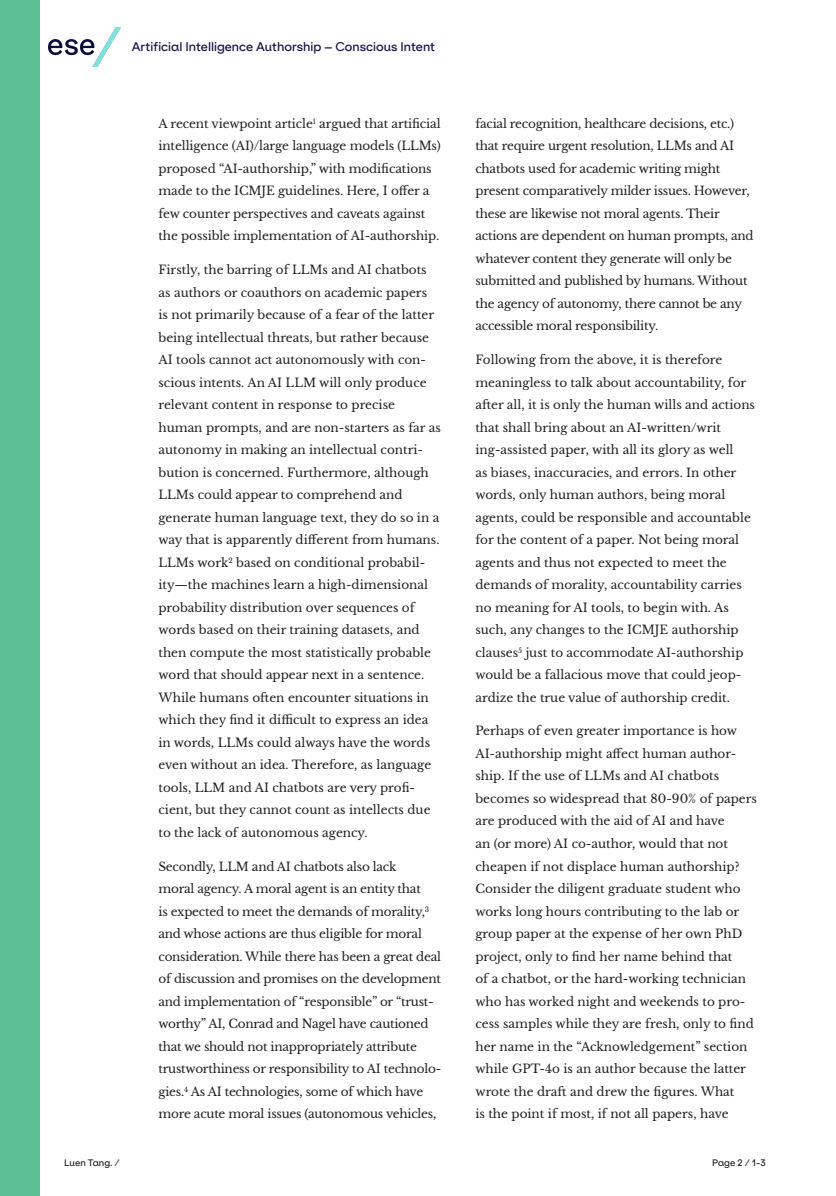
<style>
.page{position:relative;width:836px;height:1196px;background:#fff}
.page>*{position:absolute;margin:0;border:0;box-sizing:border-box;transform-origin:0 0}
.t1{font:12px/22.5px "Libre Baskerville";color:#231f20}
.t2{font:12px/22.5px "Libre Baskerville";letter-spacing:-.02em;color:#231f20}
.t3{font:500 12px "ES Klarheit Kurrent";color:#160f48}
.t4{font:500 9px "ES Klarheit Kurrent";color:#231f20}
</style>
<div class="page">
<img style="left:48px;top:28px;width:73px;height:39px">
<div style="left:0;top:0;width:39px;height:1196px;background:#5dc094"></div>
<p class="t3" style="left:132px;top:37px;width:305px">Artificial Intelligence Authorship – Conscious Intent</p>
<p class="t1" style="left:158px;top:112px;width:284px">A recent viewpoint article<sup>1</sup> argued that artificial intelligence (AI)/large language models (LLMs) proposed “AI-authorship,” with modifications made to the ICMJE guidelines. Here, I offer a few counter perspectives and caveats against the possible implementation of AI-authorship.</p>
<p class="t1" style="left:158px;top:258px;width:284px">Firstly, the barring of LLMs and AI chatbots as authors or coauthors on academic papers<br>is not primarily because of a fear of the latter being intellectual threats, but rather because AI tools cannot act autonomously with con&shy;scious intents. An AI LLM will only produce relevant content in response to precise human prompts, and are non-starters as far as autonomy in making an intellectual contri&shy;bution is concerned. Furthermore, although LLMs could appear to comprehend and generate human language text, they do so in a way that is apparently different from humans.<br>LLMs work<sup>2</sup> based on conditional probabil&shy;ity—the machines learn a high-dimensional probability distribution over sequences of words based on their training datasets, and then compute the most statistically probable word that should appear next in a sentence.<br>While humans often encounter situations in which they find it difficult to express an idea in words, LLMs could always have the words even without an idea. Therefore, as language tools, LLM and AI chatbots are very profi&shy;cient, but they cannot count as intellects due to the lack of autonomous agency.</p>
<p class="t2" style="left:158px;top:855px;width:284px">Secondly, LLM and AI chatbots also lack<br>moral agency. A moral agent is an entity that<br>is expected to meet the demands of morality,<sup>3 </sup>and whose actions are thus eligible for moral consideration. While there has been a great deal of discussion and promises on the development and implementation of “responsible” or “trust&shy;worthy” AI, Conrad and Nagel have cautioned that we should not inappropriately attribute trustworthiness or responsibility to AI technolo&shy;gies.<sup>4</sup> As AI technologies, some of which have more acute moral issues (autonomous vehicles,</p>
<p class="t2" style="left:475px;top:112px;width:280px">facial recognition, healthcare decisions, etc.) that require urgent resolution, LLMs and AI chatbots used for academic writing might present comparatively milder issues. However, these are likewise not moral agents. Their actions are dependent on human prompts, and whatever content they generate will only be submitted and published by humans. Without the agency of autonomy, there cannot be any accessible moral responsibility.</p>
<p class="t1" style="left:475px;top:348px;width:281px">Following from the above, it is therefore meaningless to talk about accountability, for after all, it is only the human wills and actions that shall bring about an AI-written/writ ing-assisted paper, with all its glory as well<br>as biases, inaccuracies, and errors. In other words, only human authors, being moral agents, could be responsible and accountable for the content of a paper. Not being moral agents and thus not expected to meet the demands of morality, accountability carries no meaning for AI tools, to begin with. As such, any changes to the ICMJE authorship clauses<sup>5</sup> just to accommodate AI-authorship would be a fallacious move that could jeop&shy;ardize the true value of authorship credit.</p>
<p class="t1" style="left:475px;top:720px;width:283px">Perhaps of even greater importance is how AI-authorship might affect human author&shy;ship. If the use of LLMs and AI chatbots becomes so widespread that 80-90% of papers are produced with the aid of AI and have<br>an (or more) AI co-author, would that not cheapen if not displace human authorship?<br>Consider the diligent graduate student who works long hours contributing to the lab or group paper at the expense of her own PhD project, only to find her name behind that<br>of a chatbot, or the hard-working technician who has worked night and weekends to pro&shy;cess samples while they are fresh, only to find her name in the “Acknowledgement” section while GPT-4o is an author because the latter wrote the draft and drew the figures. What<br>is the point if most, if not all papers, have</p>
<p class="t4" style="left:64px;top:1155px;width:57px">Luen Tang. /</p>
<p class="t4" style="left:712px;top:1155px;width:55px">Page 2 / 1-3</p>
</div>
